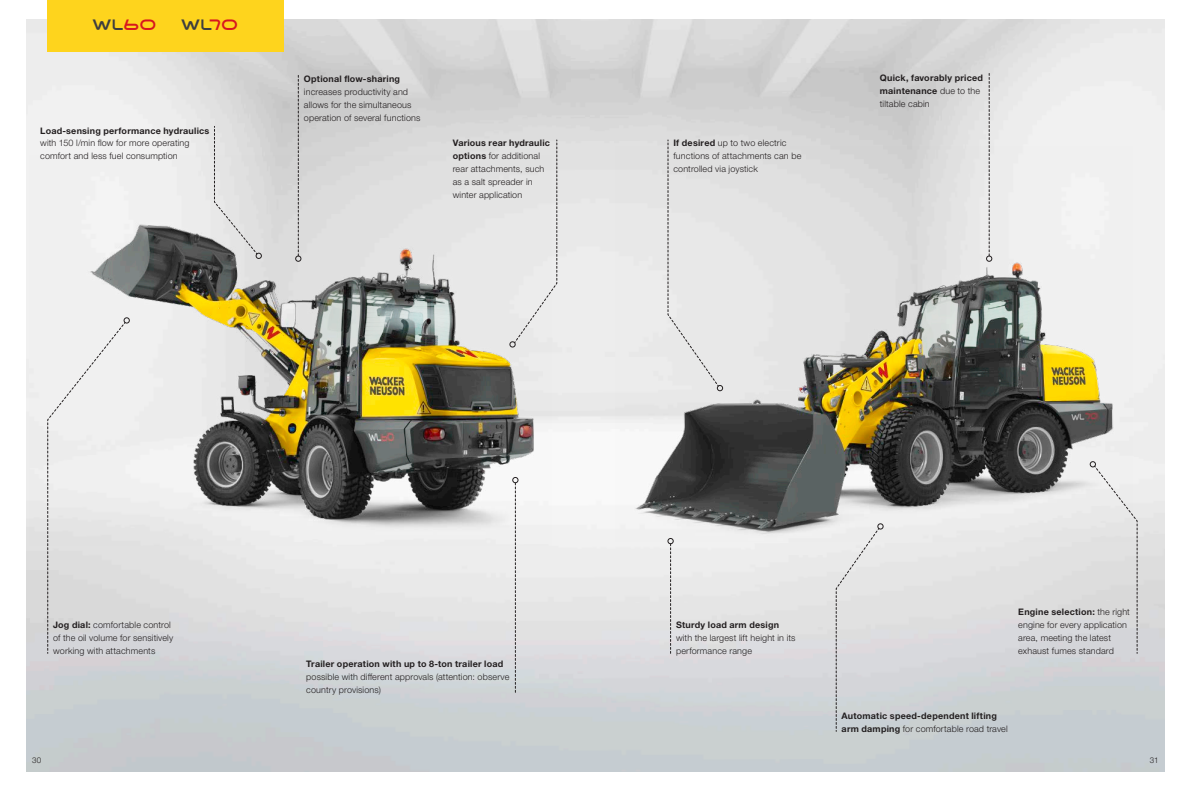
<style>
.page{position:relative;width:1191px;height:791px;background:#fff}
.page>*{position:absolute;margin:0;border:0;box-sizing:border-box;transform-origin:0 0}
.t1{font:16px "Wacker Neuson";letter-spacing:.005em;color:#3e3e3f}
.t2{font:300 9px/13px "Helvetica Neue LTW1 G";letter-spacing:.015em;color:#231f20}
.t3{font:700 9px/13px "Helvetica Neue LTW1 G";letter-spacing:.025em;color:#231f20}
.t4{font:300 8px "Helvetica Neue LTW1 G";color:#231f20}
.s1{color:#d7171f}
.s2{font-weight:700}
.s3{font-weight:300}
</style>
<div class="page">
<img style="left:27px;top:20px;width:1137px;height:751px">
<div style="left:47px;top:0;width:236px;height:51px;background:#fed41d"></div>
<img style="left:30px;top:155px;width:521px;height:390px">
<img style="left:615px;top:147px;width:517px;height:394px">
<svg style="left:214px;top:126px;width:47px;height:133px;background:#d7d7d7"></svg>
<div style="left:510px;top:139px;width:47px;height:208px;background:#e8e8e8"></div>
<svg style="left:1090px;top:461px;width:47px;height:193px;background:#dedfdf"></svg>
<svg style="left:667px;top:139px;width:56px;height:252px;background:#e3e3e3"></svg>
<svg style="left:835px;top:524px;width:48px;height:208px;background:#dbdcdd"></svg>
<svg style="left:47px;top:318px;width:82px;height:336px"></svg>
<svg style="left:295px;top:75px;width:6px;height:186px"></svg>
<svg style="left:668px;top:538px;width:5px;height:115px"></svg>
<svg style="left:512px;top:477px;width:6px;height:215px"></svg>
<svg style="left:986px;top:73px;width:6px;height:188px"></svg>
<h1 class="t1" style="left:92px;top:18px;width:66px">WL<span class="s1">60</span></h1>
<h1 class="t1" style="left:181px;top:18px;width:59px">WL<span class="s1">70</span></h1>
<p class="t3" style="left:40px;top:124px;width:171px">Load-sensing performance hydraulics</p>
<p class="t2" style="left:40px;top:137px;width:151px">with 150 l/min flow for more operating comfort and less fuel consumption</p>
<p class="t3" style="left:304px;top:72px;width:98px">Optional flow-sharing</p>
<p class="t2" style="left:304px;top:85px;width:118px">increases productivity and allows for the simultaneous operation of several functions</p>
<p class="t2" style="left:453px;top:137px;width:99px"><span class="s2">Various rear hydraulic options</span> for additional rear attachments, such as a salt spreader in winter application</p>
<p class="t2" style="left:673px;top:137px;width:129px"><span class="s2">If desired</span> up to two electric functions of attachments can be controlled via joystick</p>
<p class="t3" style="left:880px;top:72px;width:105px">Quick, favorably priced maintenance <span class="s3">due to the tiltable cabin</span></p>
<p class="t2" style="left:53px;top:618px;width:122px"><span class="s2">Jog dial:</span> comfortable control of the oil volume for sensitively working with attachments</p>
<p class="t3" style="left:306px;top:657px;width:198px">Trailer operation with up to 8-ton trailer load</p>
<p class="t2" style="left:306px;top:670px;width:205px">possible with different approvals (attention: observe country provisions)</p>
<p class="t3" style="left:676px;top:618px;width:105px">Sturdy load arm design</p>
<p class="t2" style="left:676px;top:631px;width:121px">with the largest lift height in its performance range</p>
<p class="t2" style="left:1018px;top:605px;width:113px"><span class="s2">Engine selection:</span> the right engine for every application area, meeting the latest exhaust fumes standard</p>
<p class="t3" style="left:841px;top:709px;width:167px">Automatic speed-dependent lifting arm damping <span class="s3">for comfortable road travel</span></p>
<p class="t4" style="left:32px;top:755px;width:11px">30</p>
<p class="t4" style="left:1149px;top:755px;width:10px">31</p>
</div>
